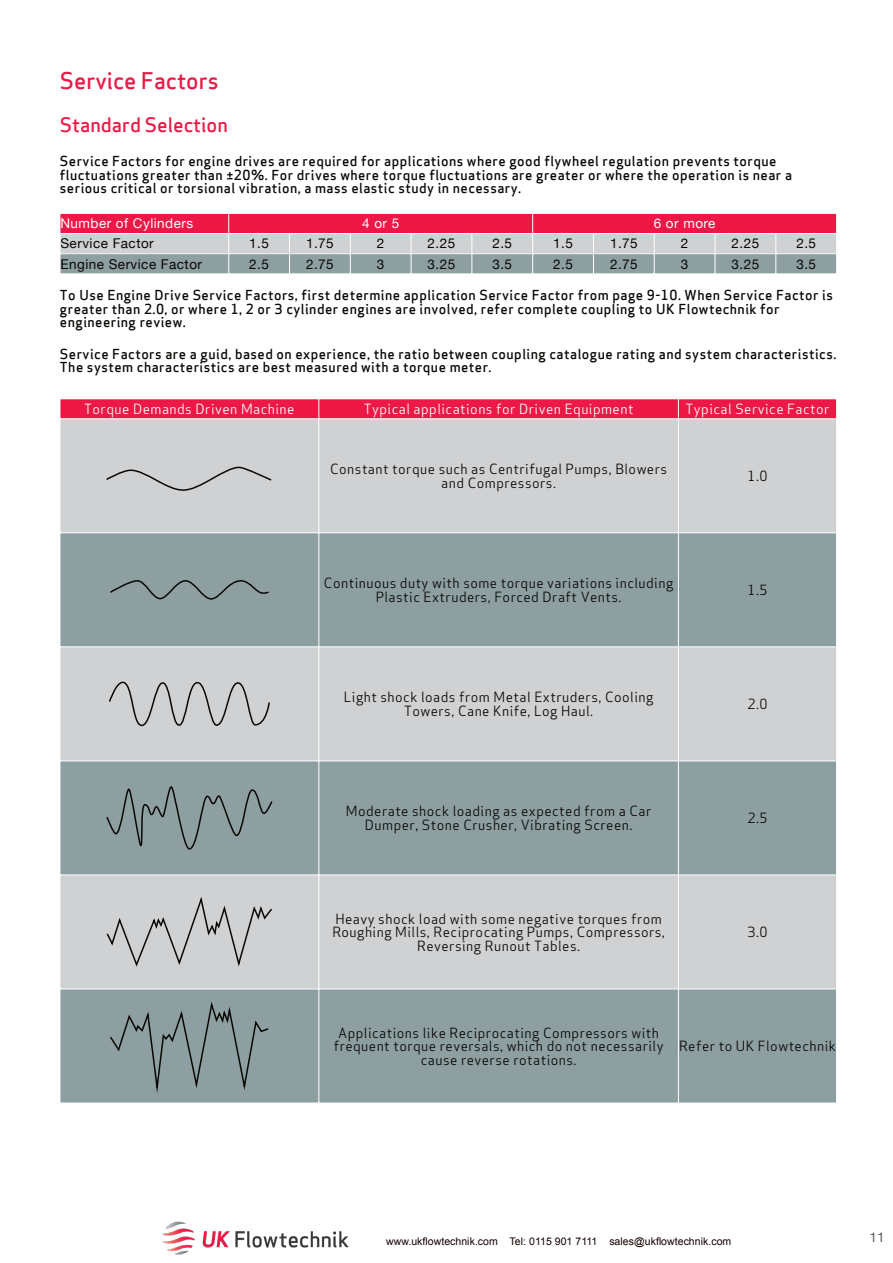
<style>
.page{position:relative;width:893px;height:1263px;background:#fff}
.page>*{position:absolute;margin:0;border:0;box-sizing:border-box;transform-origin:0 0}
.t1{font:500 22.5px "Apex Sans";color:#ed1845}
.t2{font:500 19.5px "Apex Sans";color:#ed1845}
.t3{font:500 13.5px/13.5px "Apex Sans";letter-spacing:.035em;color:#080704}
.t4{font:13.5px/13.5px "Apex Sans";letter-spacing:.035em;color:#080704;text-align:center}
.t5{font:13.5px "Helvetica Neue";letter-spacing:.035em;color:#080704}
.t6{font:13.5px "Apex Sans";letter-spacing:.035em;color:#fff}
.t7{font:13.5px "Helvetica Neue";letter-spacing:.035em;color:#fff}
.t8{font:13.5px "Helvetica Neue";color:#58595b}
.t9{font:10.5px "Arial";letter-spacing:.005em;color:#150000}
</style>
<div class="page">
<img style="left:162px;top:1221px;width:187px;height:34px">
<div style="left:60px;top:213px;width:777px;height:21px;background:#ed1845"></div>
<div style="left:60px;top:234px;width:777px;height:20px;background:#d0d1d3"></div>
<div style="left:60px;top:254px;width:777px;height:20px;background:#8e9fa2"></div>
<hr style="left:60px;top:213px;width:1px;height:61px;background:#fff">
<hr style="left:836px;top:213px;width:1px;height:61px;background:#fff">
<hr style="left:228px;top:213px;width:1px;height:61px;background:#fff">
<hr style="left:532px;top:213px;width:1px;height:61px;background:#fff">
<hr style="left:289px;top:234px;width:1px;height:40px;background:#fff">
<hr style="left:350px;top:234px;width:1px;height:40px;background:#fff">
<hr style="left:411px;top:234px;width:1px;height:40px;background:#fff">
<hr style="left:471px;top:234px;width:1px;height:40px;background:#fff">
<hr style="left:593px;top:234px;width:1px;height:40px;background:#fff">
<hr style="left:654px;top:234px;width:1px;height:40px;background:#fff">
<hr style="left:715px;top:234px;width:1px;height:40px;background:#fff">
<hr style="left:775px;top:234px;width:1px;height:40px;background:#fff">
<hr style="left:60px;top:213px;width:777px;height:1px;background:#fff">
<hr style="left:60px;top:233px;width:777px;height:1px;background:#fff">
<hr style="left:60px;top:253px;width:777px;height:1px;background:#fff">
<hr style="left:60px;top:273px;width:777px;height:1px;background:#fff">
<div style="left:60px;top:399px;width:777px;height:20px;background:#ed1845"></div>
<div style="left:61px;top:419px;width:775px;height:113px;background:#d0d1d3"></div>
<svg style="left:61px;top:533px;width:775px;height:570px;background:#a8b3b5"></svg>
<hr style="left:60px;top:398px;width:1px;height:705px;background:#fff">
<hr style="left:836px;top:398px;width:1px;height:705px;background:#fff">
<hr style="left:318px;top:399px;width:1px;height:704px;background:#fff">
<hr style="left:678px;top:399px;width:1px;height:704px;background:#fff">
<hr style="left:60px;top:418px;width:777px;height:1px;background:#fff">
<hr style="left:60px;top:646px;width:777px;height:1px;background:#fff">
<hr style="left:60px;top:760px;width:777px;height:1px;background:#fff">
<hr style="left:60px;top:874px;width:777px;height:1px;background:#fff">
<hr style="left:60px;top:988px;width:777px;height:1px;background:#fff">
<svg style="left:105px;top:466px;width:168px;height:26px;background:#c3c4c6"></svg>
<svg style="left:109px;top:579px;width:161px;height:21px;background:#829294"></svg>
<svg style="left:108px;top:681px;width:163px;height:46px;background:#c0c1c2"></svg>
<svg style="left:105px;top:785px;width:168px;height:65px;background:#849496"></svg>
<svg style="left:105px;top:894px;width:169px;height:75px;background:#c3c4c6"></svg>
<svg style="left:109px;top:998px;width:161px;height:101px;background:#869598"></svg>
<h1 class="t1" style="left:60px;top:72px;width:160px">Service Factors</h1>
<h2 class="t2" style="left:60px;top:117px;width:169px">Standard Selection</h2>
<p class="t3" style="left:60px;top:156px;width:734px">Service Factors for engine drives are required for applications where good flywheel regulation prevents torque fluctuations greater than ±20%. For drives where torque fluctuations are greater or where the operation is near a serious critical or torsional vibration, a mass elastic study in necessary.</p>
<p class="t7" style="left:60px;top:215px;width:134px">Number of Cylinders</p>
<p class="t7" style="left:362px;top:215px;width:39px">4 or 5</p>
<p class="t7" style="left:654px;top:215px;width:63px">6 or more</p>
<p class="t5" style="left:60px;top:236px;width:95px">Service Factor</p>
<p class="t5" style="left:249px;top:236px;width:21px">1.5</p>
<p class="t5" style="left:306px;top:236px;width:29px">1.75</p>
<p class="t5" style="left:377px;top:236px;width:9px">2</p>
<p class="t5" style="left:428px;top:236px;width:29px">2.25</p>
<p class="t5" style="left:492px;top:236px;width:21px">2.5</p>
<p class="t5" style="left:553px;top:236px;width:21px">1.5</p>
<p class="t5" style="left:610px;top:236px;width:29px">1.75</p>
<p class="t5" style="left:681px;top:236px;width:9px">2</p>
<p class="t5" style="left:732px;top:236px;width:29px">2.25</p>
<p class="t5" style="left:796px;top:236px;width:21px">2.5</p>
<p class="t5" style="left:60px;top:256px;width:143px">Engine Service Factor</p>
<p class="t5" style="left:249px;top:256px;width:21px">2.5</p>
<p class="t5" style="left:306px;top:256px;width:29px">2.75</p>
<p class="t5" style="left:377px;top:256px;width:9px">3</p>
<p class="t5" style="left:428px;top:256px;width:29px">3.25</p>
<p class="t5" style="left:492px;top:256px;width:21px">3.5</p>
<p class="t5" style="left:553px;top:256px;width:21px">2.5</p>
<p class="t5" style="left:610px;top:256px;width:29px">2.75</p>
<p class="t5" style="left:681px;top:256px;width:9px">3</p>
<p class="t5" style="left:732px;top:256px;width:29px">3.25</p>
<p class="t5" style="left:796px;top:256px;width:21px">3.5</p>
<p class="t3" style="left:60px;top:290px;width:774px">To Use Engine Drive Service Factors, first determine application Service Factor from page 9-10. When Service Factor is greater than 2.0, or where 1, 2 or 3 cylinder engines are involved, refer complete coupling to UK Flowtechnik for engineering review.</p>
<p class="t3" style="left:60px;top:348px;width:778px">Service Factors are a guid, based on experience, the ratio between coupling catalogue rating and system characteristics.<br>The system characteristics are best measured with a torque meter.</p>
<p class="t6" style="left:84px;top:404px;width:212px">Torque Demands Driven Machine</p>
<p class="t6" style="left:364px;top:404px;width:271px">Typical applications for Driven Equipment</p>
<p class="t6" style="left:685px;top:404px;width:146px">Typical Service Factor</p>
<p class="t4" style="left:330px;top:464px;width:338px">Constant torque such as Centrifugal Pumps, Blowers and Compressors.</p>
<p class="t4" style="left:747px;top:471px;width:22px">1.0</p>
<p class="t4" style="left:324px;top:578px;width:351px">Continuous duty with some torque variations including<br>Plastic Extruders, Forced Draft Vents.</p>
<p class="t4" style="left:747px;top:585px;width:22px">1.5</p>
<p class="t4" style="left:344px;top:692px;width:311px">Light shock loads from Metal Extruders, Cooling<br>Towers, Cane Knife, Log Haul.</p>
<p class="t4" style="left:747px;top:699px;width:22px">2.0</p>
<p class="t4" style="left:346px;top:806px;width:307px">Moderate shock loading as expected from a Car<br>Dumper, Stone Crusher, Vibrating Screen.</p>
<p class="t4" style="left:747px;top:813px;width:22px">2.5</p>
<p class="t4" style="left:332px;top:913px;width:334px">Heavy shock load with some negative torques from<br>Roughing Mills, Reciprocating Pumps, Compressors,<br>Reversing Runout Tables.</p>
<p class="t4" style="left:747px;top:927px;width:22px">3.0</p>
<p class="t4" style="left:334px;top:1027px;width:331px">Applications like Reciprocating Compressors with frequent torque reversals, which do not necessarily cause reverse rotations.</p>
<p class="t4" style="left:679px;top:1041px;width:158px">Refer to UK Flowtechnik</p>
<p class="t9" style="left:386px;top:1237px;width:347px">www.ukflowtechnik.com Tel: 0115 901 7111 sales@ukflowtechnik.com</p>
<p class="t8" style="left:870px;top:1229px;width:17px">11</p>
</div>
